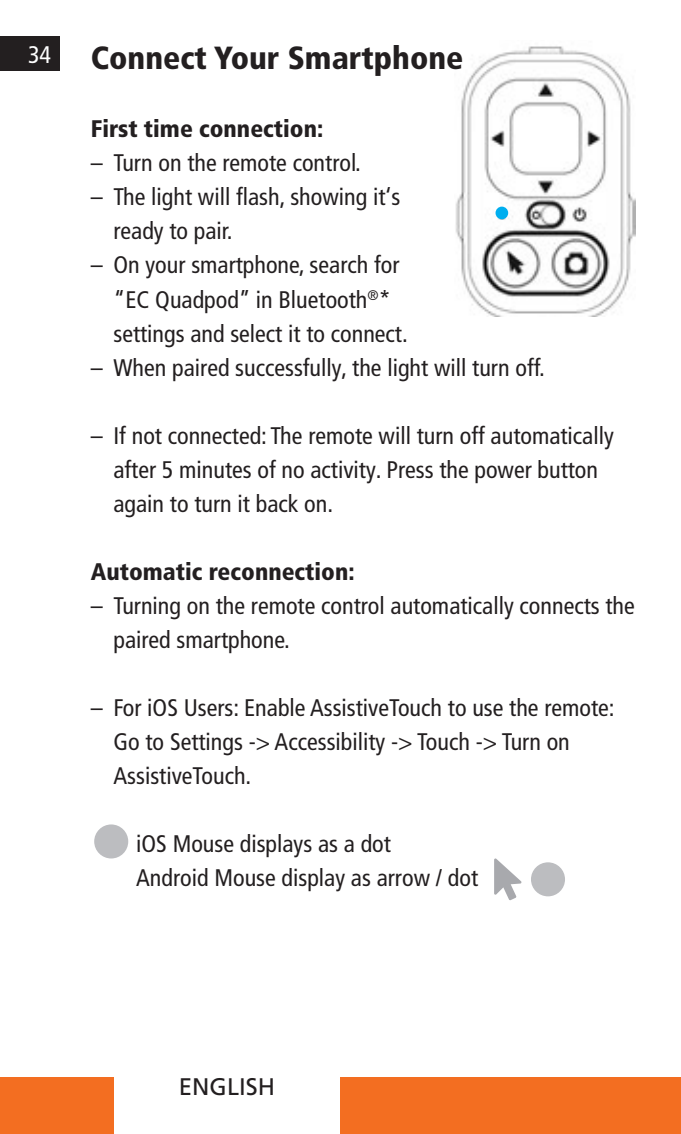
<style>
.page{position:relative;width:681px;height:1134px;background:#fff}
.page>*{position:absolute;margin:0;border:0;box-sizing:border-box;transform-origin:0 0}
.t1{font:900 condensed 32px "Frutiger LT Pro";color:#231f20}
.t2{font:condensed 24px/34px "Frutiger LT Pro";color:#231f20}
.t3{font:900 condensed 24px "Frutiger LT Pro";color:#231f20}
.t4{font:24px "Frutiger LT Pro";color:#231f20}
</style>
<div class="page">
<div style="left:0;top:1077px;width:113px;height:57px;background:#f36e21"></div>
<div style="left:340px;top:1077px;width:340px;height:57px;background:#f36e21"></div>
<div style="left:0;top:37px;width:60px;height:34px;background:#231f20"></div>
<img style="left:455px;top:46px;width:180px;height:270px">
<div style="left:495px;top:207px;width:13px;height:12px;background:#00aeef;border-radius:50%"></div>
<div style="left:94px;top:824px;width:34px;height:34px;background:#bcbdc0;border-radius:50%"></div>
<svg style="left:494px;top:858px;width:27px;height:42px"></svg>
<div style="left:530px;top:862px;width:34px;height:34px;background:#bcbdc0;border-radius:50%"></div>
<p class="t1" style="left:28px;top:39px;width:436px"><sup>34</sup> Connect Your Smartphone</p>
<p class="t3" style="left:91px;top:115px;width:234px">First time connection:</p>
<p class="t2" style="left:91px;top:146px;width:268px">– Turn on the remote control.</p>
<p class="t2" style="left:113px;top:180px;width:288px;text-indent:-23px">– The light will flash, showing it‘s ready to pair.</p>
<p class="t2" style="left:113px;top:248px;width:292px;text-indent:-23px">– On your smartphone, search for “EC Quadpod” in Bluetooth<sup>®</sup>* settings and select it to connect.</p>
<p class="t2" style="left:91px;top:350px;width:452px">– When paired successfully, the light will turn off.</p>
<p class="t2" style="left:113px;top:418px;width:501px;text-indent:-23px">– If not connected: The remote will turn off automatically after 5 minutes of no activity. Press the power button again to turn it back on.</p>
<p class="t3" style="left:91px;top:557px;width:265px">Automatic reconnection:</p>
<p class="t2" style="left:113px;top:588px;width:522px;text-indent:-23px">– Turning on the remote control automatically connects the paired smartphone.</p>
<p class="t2" style="left:113px;top:691px;width:502px;text-indent:-23px">– For iOS Users: Enable AssistiveTouch to use the remote:<br>Go to Settings -&gt; Accessibility -&gt; Touch -&gt; Turn on<br>AssistiveTouch.</p>
<p class="t2" style="left:136px;top:827px;width:256px">iOS Mouse displays as a dot</p>
<p class="t2" style="left:136px;top:861px;width:343px">Android Mouse display as arrow / dot</p>
<p class="t4" style="left:179px;top:1073px;width:97px">ENGLISH</p>
</div>
